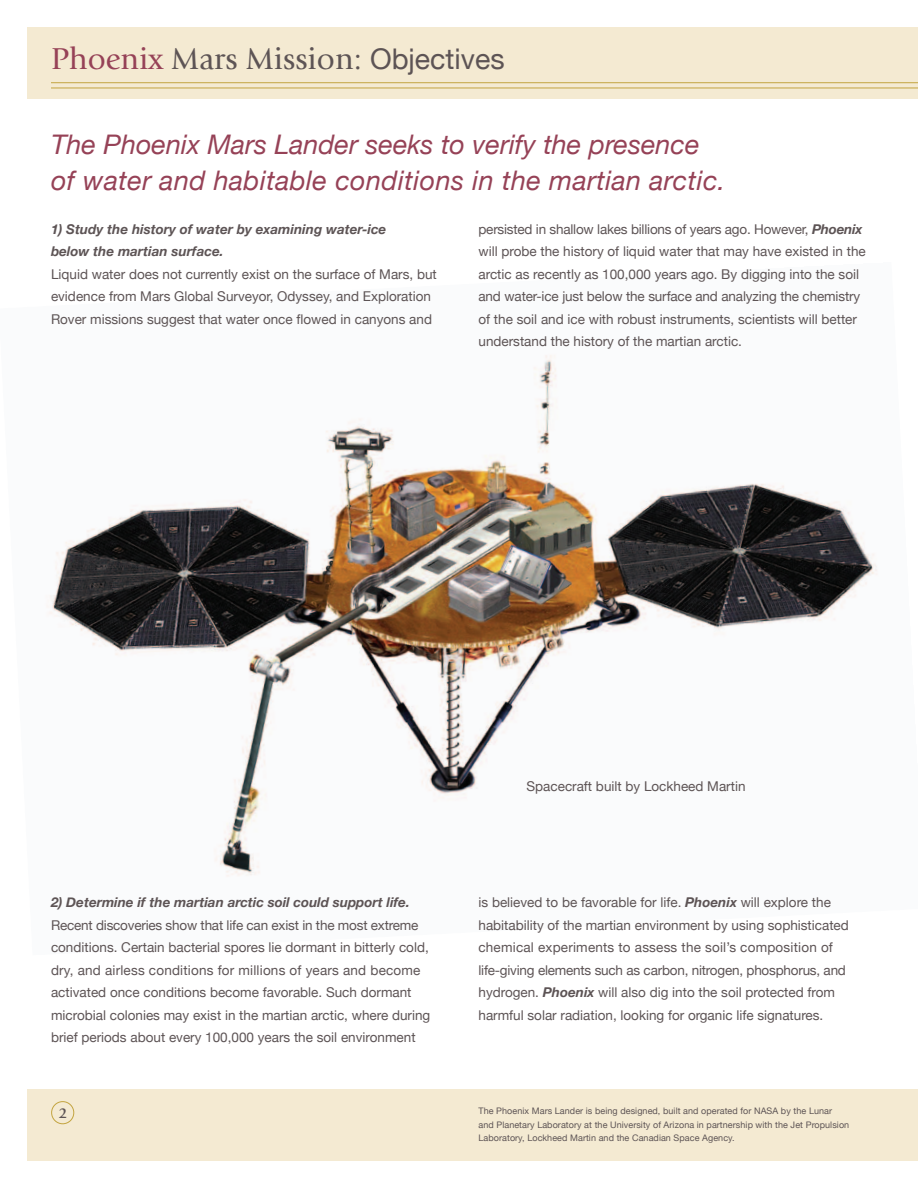
<style>
.page{position:relative;width:918px;height:1188px;background:#fff}
.page>*{position:absolute;margin:0;border:0;box-sizing:border-box;transform-origin:0 0}
.t1{font:31.5px "Giovanni";color:#5d5455}
.Subheads{font:italic 27px/36px "Helvetica Neue";letter-spacing:.015em;color:#964257}
.t2{font:700 15px "Giovanni";color:#5d5455}
.body_copy{font:13.5px/22.5px "Helvetica Neue";color:#5d5455}
.body_copy-2{font:italic 700 13.5px/22.5px "Helvetica Neue";color:#5d5455}
.body_copy-3{font:9px/13.5px "Helvetica Neue";letter-spacing:.01em;color:#5d5455}
.s1{color:#964257}
.s2{font-family:"Helvetica Neue";font-size:28.5px}
.s3{font-weight:700;font-style:italic}
</style>
<div class="page">
<img style="left:47px;top:355px;width:830px;height:522px">
<div style="left:27px;top:27px;width:891px;height:72px;background:#f4ead2"></div>
<hr style="left:51px;top:82px;width:867px;height:1px;background:#c3a440">
<hr style="left:51px;top:88px;width:867px;height:1px;background:#c3a440">
<div style="left:27px;top:1089px;width:891px;height:72px;background:#f4ead2"></div>
<div style="left:51px;top:1101px;width:23px;height:23px;border:1px solid #c3a440;border-radius:50%"></div>
<p class="t1" style="left:51px;top:41px;width:455px"><span class="s1">Phoenix</span> Mars Mission: <span class="s2">Objectives</span></p>
<p class="Subheads" style="left:51px;top:126px;width:676px">The Phoenix Mars Lander seeks to verify the presence of water and habitable conditions in the martian arctic.</p>
<p class="body_copy-2" style="left:51px;top:217px;width:337px">1) Study the history of water by examining water-ice below the martian surface.</p>
<p class="body_copy" style="left:51px;top:262px;width:387px">Liquid water does not currently exist on the surface of Mars, but evidence from Mars Global Surveyor, Odyssey, and Exploration<br>Rover missions suggest that water once flowed in canyons and</p>
<p class="body_copy" style="left:478px;top:217px;width:389px">persisted in shallow lakes billions of years ago. However, <span class="s3">Phoenix </span>will probe the history of liquid water that may have existed in the arctic as recently as 100,000 years ago. By digging into the soil and water-ice just below the surface and analyzing the chemistry of the soil and ice with robust instruments, scientists will better understand the history of the martian arctic.</p>
<p class="body_copy-2" style="left:51px;top:891px;width:360px">2) Determine if the martian arctic soil could support life.</p>
<p class="body_copy" style="left:51px;top:913px;width:381px">Recent discoveries show that life can exist in the most extreme conditions. Certain bacterial spores lie dormant in bitterly cold, dry, and airless conditions for millions of years and become activated once conditions become favorable. Such dormant microbial colonies may exist in the martian arctic, where during brief periods about every 100,000 years the soil environment</p>
<p class="t2" style="left:59px;top:1104px;width:10px">2</p>
<p class="body_copy" style="left:526px;top:775px;width:221px">Spacecraft built by Lockheed Martin</p>
<p class="body_copy" style="left:478px;top:891px;width:372px">is believed to be favorable for life. <span class="s3">Phoenix</span> will explore the habitability of the martian environment by using sophisticated chemical experiments to assess the soil’s composition of life-giving elements such as carbon, nitrogen, phosphorus, and hydrogen. <span class="s3">Phoenix</span> will also dig into the soil protected from harmful solar radiation, looking for organic life signatures.</p>
<p class="body_copy-3" style="left:478px;top:1104px;width:372px">The Phoenix Mars Lander is being designed, built and operated for NASA by the Lunar and Planetary Laboratory at the University of Arizona in partnership with the Jet Propulsion<br>Laboratory, Lockheed Martin and the Canadian Space Agency.</p>
</div>
